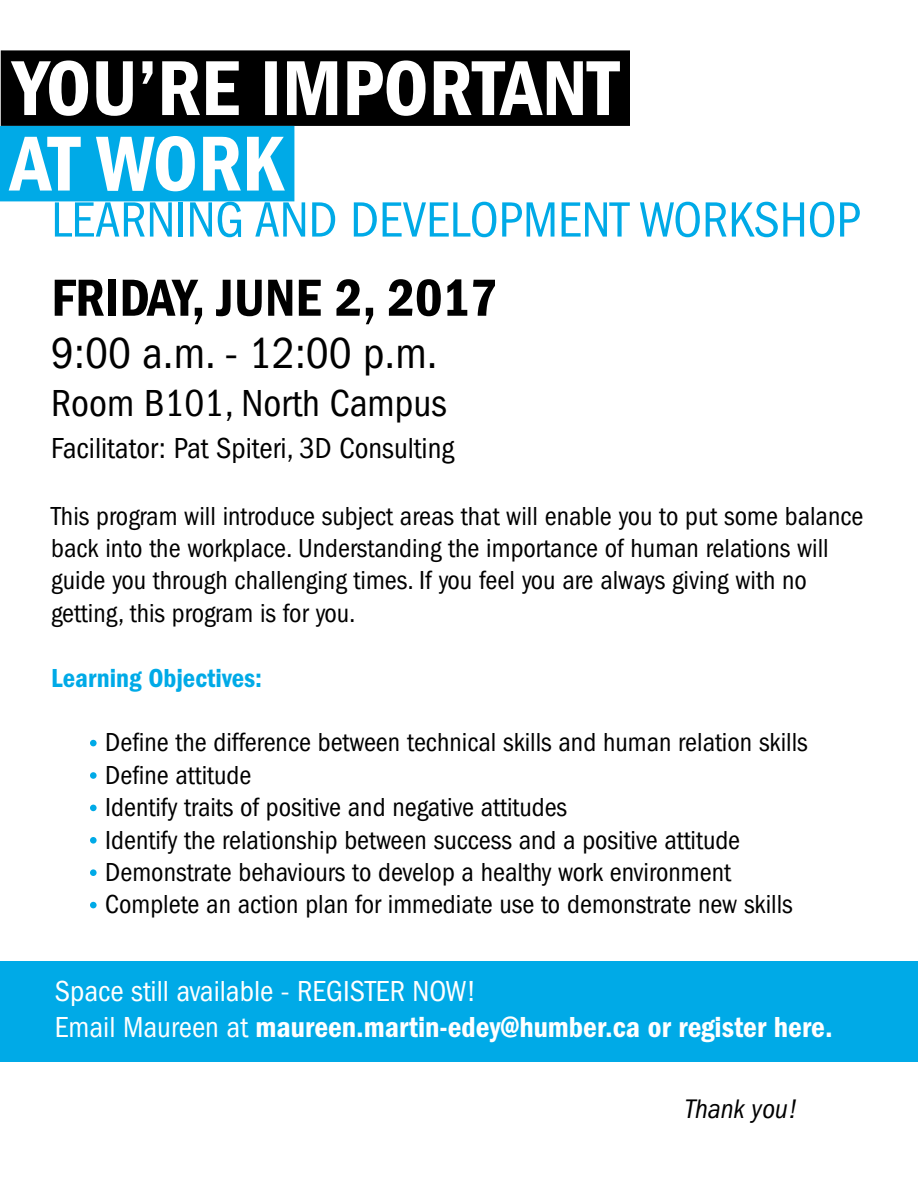
<style>
.page{position:relative;width:918px;height:1188px;background:#fff}
.page>*{position:absolute;margin:0;border:0;box-sizing:border-box;transform-origin:0 0}
.t1{font:54px "ITC Franklin Gothic Std Dm Cd";color:#000}
.t2{font:condensed 51.3px "ITC Franklin Gothic Std";color:#00aae7}
.t3{font:condensed 45px "ITC Franklin Gothic Std";color:#000}
.t4{font:condensed 39px "ITC Franklin Gothic Std";color:#000}
.t5{font:30px "ITC Franklin Gothic Std Dm Cd";color:#fff}
.t6{font:condensed 30px "ITC Franklin Gothic Std";color:#000}
.t7{font:condensed 30px "ITC Franklin Gothic Std";color:#fff}
.t8{font:italic condensed 27.9px "ITC Franklin Gothic Std";color:#000}
.t9{font:condensed 27px/32.4px "ITC Franklin Gothic Std";color:#000}
.t10{font:27px "ITC Franklin Gothic Std Dm Cd";color:#00aae7}
.s1{font-family:"ITC Franklin Gothic Std";font-stretch:condensed}
</style>
<div class="page">
<div style="left:0;top:961px;width:918px;height:101px;background:#00aae7"></div>
<div style="left:90px;top:740px;width:7px;height:6px;background:#00aae7;border-radius:50%"></div>
<div style="left:90px;top:805px;width:7px;height:6px;background:#00aae7;border-radius:50%"></div>
<div style="left:90px;top:869px;width:7px;height:7px;background:#00aae7;border-radius:50%"></div>
<div style="left:90px;top:772px;width:7px;height:7px;background:#00aae7;border-radius:50%"></div>
<div style="left:90px;top:837px;width:7px;height:7px;background:#00aae7;border-radius:50%"></div>
<div style="left:90px;top:902px;width:7px;height:6px;background:#00aae7;border-radius:50%"></div>
<svg style="left:1px;top:50px;width:629px;height:76px;fill:#000"></svg>
<svg style="left:515px;top:73px;width:11px;height:22px"></svg>
<svg style="left:0;top:126px;width:294px;height:75px"></svg>
<h2 class="t2" style="left:51px;top:191px;width:811px">LEARNING AND DEVELOPMENT WORKSHOP</h2>
<h1 class="t1" style="left:51px;top:267px;width:448px">FRIDAY, JUNE 2, 2017</h1>
<h3 class="t3" style="left:51px;top:328px;width:388px">9:00 a.m. - 12:00 p.m.</h3>
<h3 class="t4" style="left:51px;top:381px;width:397px">Room B101, North Campus</h3>
<p class="t6" style="left:51px;top:431px;width:405px">Facilitator: Pat Spiteri, 3D Consulting</p>
<p class="t9" style="left:51px;top:500px;width:814px">This program will introduce subject areas that will enable you to put some balance back into the workplace. Understanding the importance of human relations will guide you through challenging times. If you feel you are always giving with no getting, this program is for you.</p>
<p class="t10" style="left:51px;top:662px;width:212px">Learning Objectives:</p>
<p class="t9" style="left:105px;top:727px;width:704px">Define the difference between technical skills and human relation skills Define attitude<br>Identify traits of positive and negative attitudes<br>Identify the relationship between success and a positive attitude Demonstrate behaviours to develop a healthy work environment Complete an action plan for immediate use to demonstrate new skills</p>
<p class="t7" style="left:55px;top:974px;width:423px">Space still available - REGISTER NOW!</p>
<p class="t5" style="left:55px;top:1010px;width:779px"><span class="s1">Email Maureen at</span> maureen.martin-edey@humber.ca or register here.</p>
<p class="t8" style="left:685px;top:1093px;width:114px">Thank you!</p>
</div>
